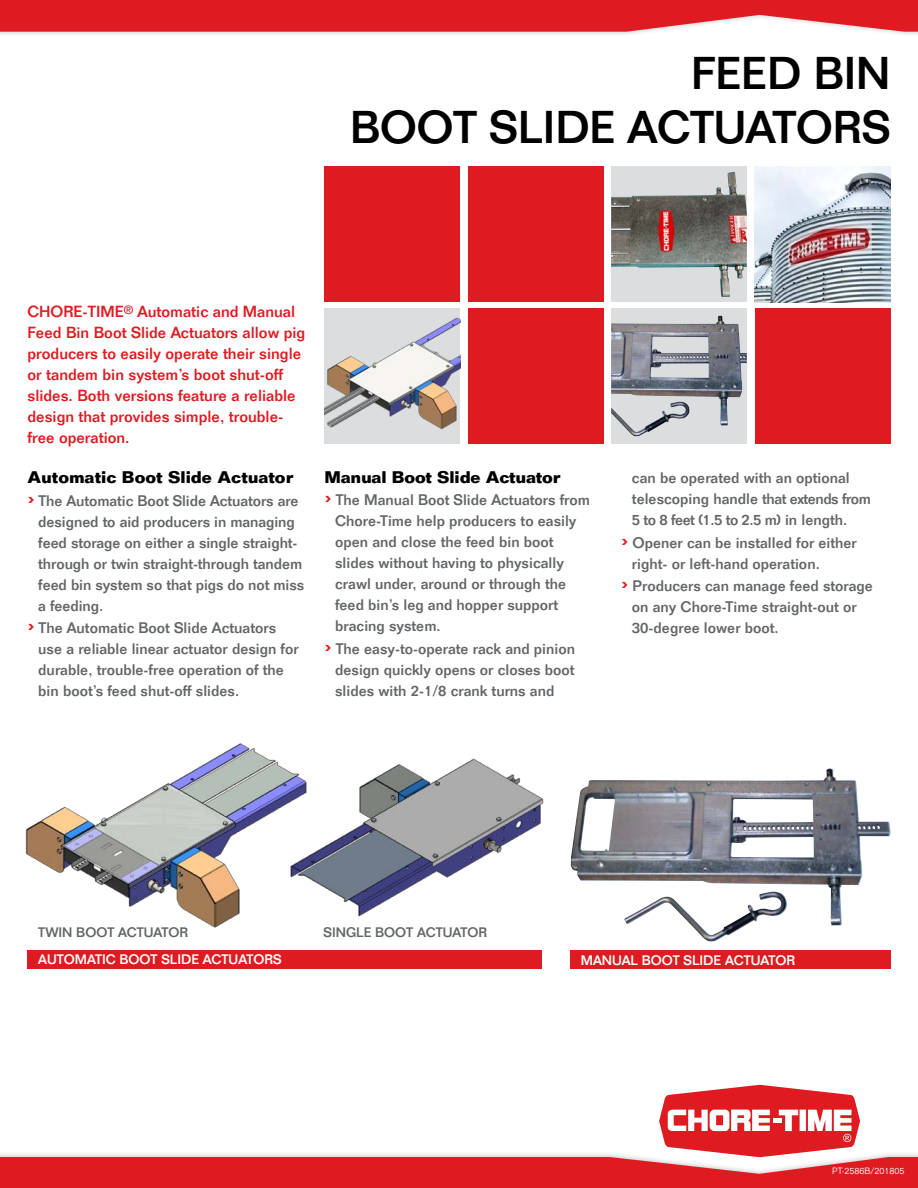
<style>
.page{position:relative;width:918px;height:1188px;background:#fff}
.page>*{position:absolute;margin:0;border:0;box-sizing:border-box;transform-origin:0 0}
.t1{font:500 45px/54px "Folio Std";color:#000;text-align:right}
.t2{font:700 16.5px "Folio Std";color:#000}
.t3{font:500 15.75px/21px "Folio Std";color:#df1b22}
.t4{font:500 15px/21px "Folio Std";color:#636569}
.t5{font:500 13.5px "Folio Std";color:#fff}
.t6{font:500 13.5px "Folio Std";color:#636569}
.t7{font:300 9px "Folio Std";color:#fff}
.s1{font-size:26.25px;color:#df1b22}
</style>
<div class="page">
<div style="left:0;top:0;width:918px;height:38px;background:#000;opacity:.25"></div>
<svg style="left:0;top:0;width:918px;height:32px;background:#e12e34"></svg>
<svg style="left:0;top:1085px;width:918px;height:103px"></svg>
<div style="left:611px;top:166px;width:136px;height:136px;background:#dcddde"></div>
<img style="left:611px;top:172px;width:136px;height:125px">
<div style="left:755px;top:308px;width:135px;height:136px;background:#df1b22"></div>
<img style="left:755px;top:166px;width:135px;height:136px">
<div style="left:611px;top:308px;width:136px;height:136px;background:#dcddde"></div>
<img style="left:611px;top:315px;width:136px;height:110px">
<div style="left:324px;top:167px;width:136px;height:135px;background:#df1b22"></div>
<div style="left:468px;top:308px;width:136px;height:136px;background:#df1b22"></div>
<div style="left:468px;top:167px;width:136px;height:135px;background:#df1b22"></div>
<div style="left:324px;top:308px;width:136px;height:136px;background:#dcddde"></div>
<img style="left:324px;top:317px;width:136px;height:113px">
<img style="left:571px;top:768px;width:320px;height:158px">
<div style="left:570px;top:950px;width:320px;height:19px;background:#df1b22"></div>
<div style="left:28px;top:950px;width:514px;height:19px;background:#df1b22"></div>
<img style="left:25px;top:743px;width:258px;height:185px">
<img style="left:283px;top:758px;width:261px;height:159px">
<h1 class="t1" style="left:350px;top:46px;width:542px">FEED BIN<br>BOOT SLIDE ACTUATORS</h1>
<p class="t3" style="left:28px;top:301px;width:279px">CHORE-TIME<sup>®</sup> Automatic and Manual Feed Bin Boot Slide Actuators allow pig producers to easily operate their single or tandem bin system’s boot shut-off slides. Both versions feature a reliable design that provides simple, trouble&shy;free operation.</p>
<p class="t2" style="left:28px;top:467px;width:267px">Automatic Boot Slide Actuator</p>
<p class="t4" style="left:38px;top:490px;width:268px;text-indent:-11px"><span class="s1">›</span> The Automatic Boot Slide Actuators are designed to aid producers in managing feed storage on either a single straight&shy;through or twin straight-through tandem feed bin system so that pigs do not miss a feeding.</p>
<p class="t4" style="left:38px;top:618px;width:262px;text-indent:-11px"><span class="s1">›</span> The Automatic Boot Slide Actuators use a reliable linear actuator design for durable, trouble-free operation of the bin boot’s feed shut-off slides.</p>
<p class="t2" style="left:324px;top:467px;width:238px">Manual Boot Slide Actuator</p>
<p class="t4" style="left:335px;top:489px;width:256px;text-indent:-11px"><span class="s1">›</span> The Manual Boot Slide Actuators from<br>Chore-Time help producers to easily open and close the feed bin boot slides without having to physically crawl under, around or through the feed bin’s leg and hopper support bracing system.</p>
<p class="t4" style="left:335px;top:638px;width:241px;text-align:justify;text-indent:-11px"><span class="s1">›</span> The easy-to-operate rack and pinion design quickly opens or closes boot slides with 2-1/8 crank turns and</p>
<p class="t4" style="left:632px;top:467px;width:241px">can be operated with an optional telescoping handle that extends from<br>5 to 8 feet (1.5 to 2.5 m) in length.</p>
<p class="t4" style="left:632px;top:532px;width:226px;text-indent:-11px"><span class="s1">›</span> Opener can be installed for either right- or left-hand operation.</p>
<p class="t4" style="left:632px;top:575px;width:243px;text-indent:-11px"><span class="s1">›</span> Producers can manage feed storage on any Chore-Time straight-out or<br>30-degree lower boot.</p>
<p class="t6" style="left:38px;top:924px;width:152px">TWIN BOOT ACTUATOR</p>
<p class="t6" style="left:324px;top:924px;width:165px">SINGLE BOOT ACTUATOR</p>
<p class="t5" style="left:38px;top:951px;width:245px">AUTOMATIC BOOT SLIDE ACTUATORS</p>
<p class="t5" style="left:581px;top:952px;width:216px">MANUAL BOOT SLIDE ACTUATOR</p>
<p class="t7" style="left:832px;top:1166px;width:74px">PT-2586B/201805</p>
</div>
